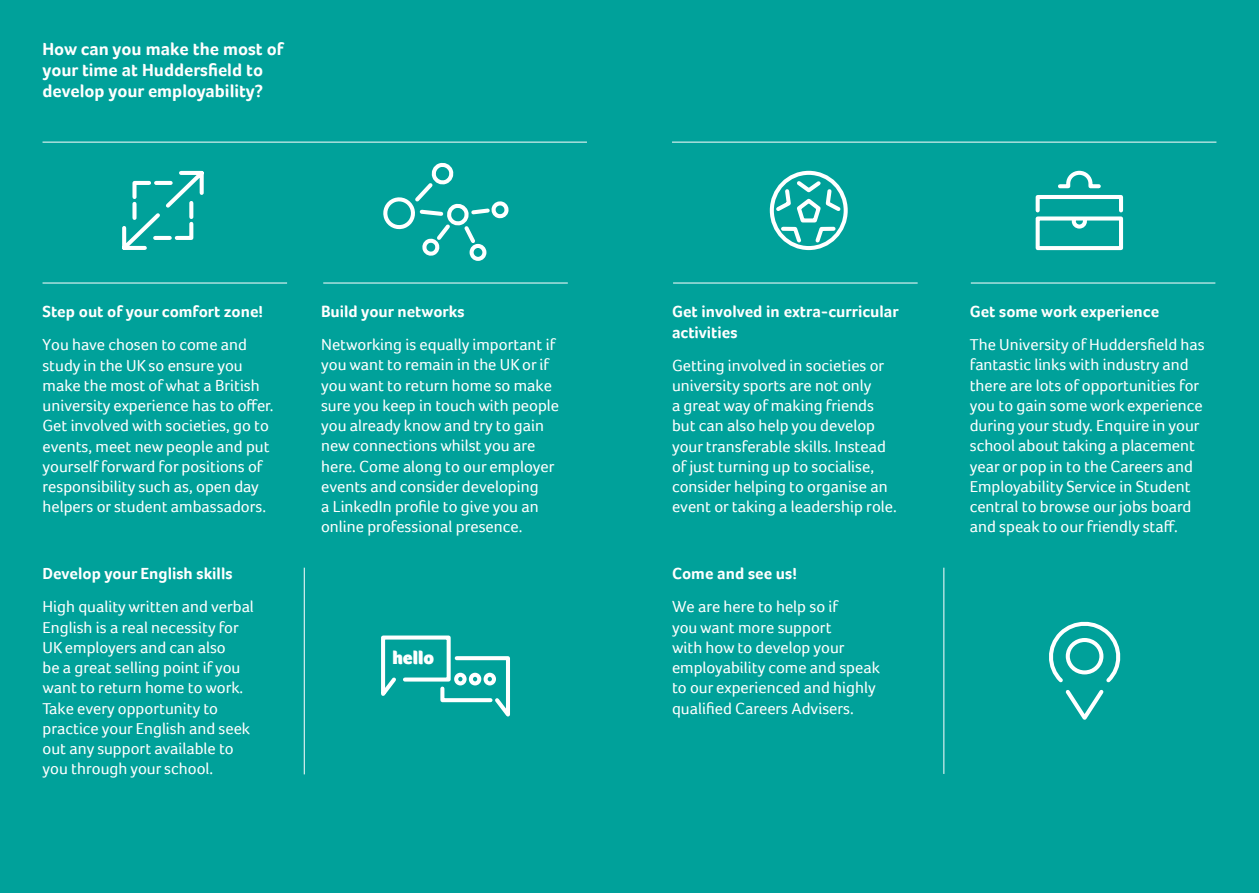
<style>
.page{position:relative;width:1259px;height:893px;background:#00a19a}
.page>*{position:absolute;margin:0;border:0;box-sizing:border-box;transform-origin:0 0}
.t1{font:900 19.05px "Foco";color:#fff}
.t2{font:700 18px/21px "Foco";color:#fff}
.t3{font:16.5px/20.2px "Foco";color:#fff}
.t4{font:700 16.5px/20.2px "Foco";color:#fff}
</style>
<div class="page">
<hr style="left:43px;top:142px;width:544px;height:1px;background:#fff">
<hr style="left:672px;top:142px;width:544px;height:1px;background:#fff">
<hr style="left:43px;top:283px;width:244px;height:1px;background:#fff">
<hr style="left:971px;top:283px;width:244px;height:1px;background:#fff">
<hr style="left:323px;top:283px;width:245px;height:1px;background:#fff">
<hr style="left:673px;top:283px;width:244px;height:1px;background:#fff">
<hr style="left:943px;top:568px;width:1px;height:206px;background:#fff">
<hr style="left:304px;top:568px;width:1px;height:206px;background:#fff">
<svg style="left:383px;top:162px;width:126px;height:99px"></svg>
<svg style="left:122px;top:170px;width:82px;height:80px"></svg>
<svg style="left:381px;top:635px;width:129px;height:82px"></svg>
<svg style="left:1049px;top:621px;width:72px;height:99px"></svg>
<svg style="left:1035px;top:170px;width:89px;height:81px"></svg>
<svg style="left:769px;top:170px;width:79px;height:81px"></svg>
<p class="t2" style="left:43px;top:39px;width:242px">How can you make the most of your time at Huddersfield to develop your employability?</p>
<p class="t4" style="left:43px;top:301px;width:222px">Step out of your comfort zone!</p>
<p class="t3" style="left:43px;top:334px;width:233px">You have chosen to come and study in the UK so ensure you make the most of what a British university experience has to offer.<br>Get involved with societies, go to events, meet new people and put yourself forward for positions of responsibility such as, open day helpers or student ambassadors.</p>
<p class="t4" style="left:43px;top:563px;width:191px">Develop your English skills</p>
<p class="t3" style="left:43px;top:597px;width:213px">High quality written and verbal<br>English is a real necessity for<br>UK employers and can also<br>be a great selling point if you want to return home to work.<br>Take every opportunity to practice your English and seek out any support available to you through your school.</p>
<p class="t4" style="left:321px;top:301px;width:145px">Build your networks</p>
<p class="t3" style="left:321px;top:334px;width:239px">Networking is equally important if you want to remain in the UK or if you want to return home so make sure you keep in touch with people you already know and try to gain new connections whilst you are here. Come along to our employer events and consider developing<br>a LinkedIn profile to give you an online professional presence.</p>
<p class="t1" style="left:392px;top:647px;width:43px">hello</p>
<p class="t4" style="left:672px;top:301px;width:228px">Get involved in extra-curricular activities</p>
<p class="t3" style="left:672px;top:355px;width:226px">Getting involved in societies or university sports are not only<br>a great way of making friends but can also help you develop your transferable skills. Instead of just turning up to socialise, consider helping to organise an event or taking a leadership role.</p>
<p class="t4" style="left:672px;top:563px;width:126px">Come and see us!</p>
<p class="t3" style="left:672px;top:596px;width:209px">We are here to help so if<br>you want more support<br>with how to develop your employability come and speak to our experienced and highly qualified Careers Advisers.</p>
<p class="t4" style="left:969px;top:301px;width:191px">Get some work experience</p>
<p class="t3" style="left:969px;top:334px;width:236px">The University of Huddersfield has fantastic links with industry and there are lots of opportunities for you to gain some work experience during your study. Enquire in your school about taking a placement year or pop in to the Careers and Employability Service in Student central to browse our jobs board and speak to our friendly staff.</p>
</div>
